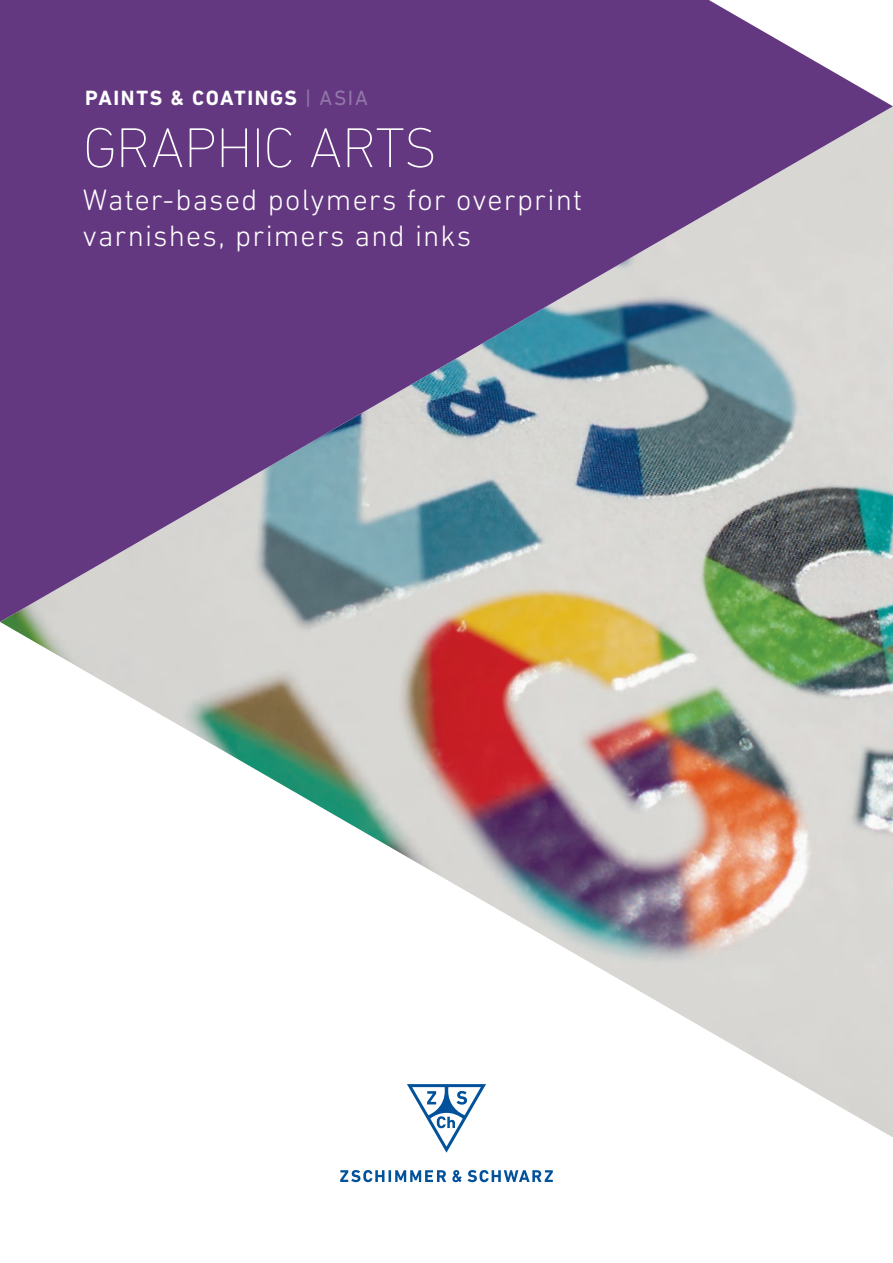
<style>
.page{position:relative;width:893px;height:1263px;background:#fff}
.page>*{position:absolute;margin:0;border:0;box-sizing:border-box;transform-origin:0 0}
.ZS_TITEL_HEAD{font:200 57px "DIN Next LT Pro";letter-spacing:-.02em;color:#fff}
.ZS_TITEL_BESCHREIBUN{font:300 30px/36px "DIN Next LT Pro";letter-spacing:.04em;color:#fff}
.ZS_BEREICH_TITEL{font:700 21px "DIN Next LT Pro";letter-spacing:.075em;color:#fff}
.s1{font-weight:400;color:#9277a8}
</style>
<div class="page">
<img style="left:0;top:622px;width:893px;height:515px">
<svg style="left:0;top:0;width:893px;height:622px;background:#827099"></svg>
<svg style="left:407px;top:1084px;width:79px;height:69px"></svg>
<svg style="left:452px;top:1170px;width:10px;height:12px"></svg>
<svg style="left:340px;top:1170px;width:106px;height:12px"></svg>
<svg style="left:468px;top:1170px;width:85px;height:12px"></svg>
<p class="ZS_BEREICH_TITEL" style="left:85px;top:86px;width:284px">PAINTS &amp; COATINGS <span class="s1">| ASIA</span></p>
<p class="ZS_TITEL_HEAD" style="left:83px;top:115px;width:356px">GRAPHIC ARTS</p>
<p class="ZS_TITEL_BESCHREIBUN" style="left:83px;top:181px;width:501px">Water-based polymers for overprint varnishes, primers and inks</p>
</div>
